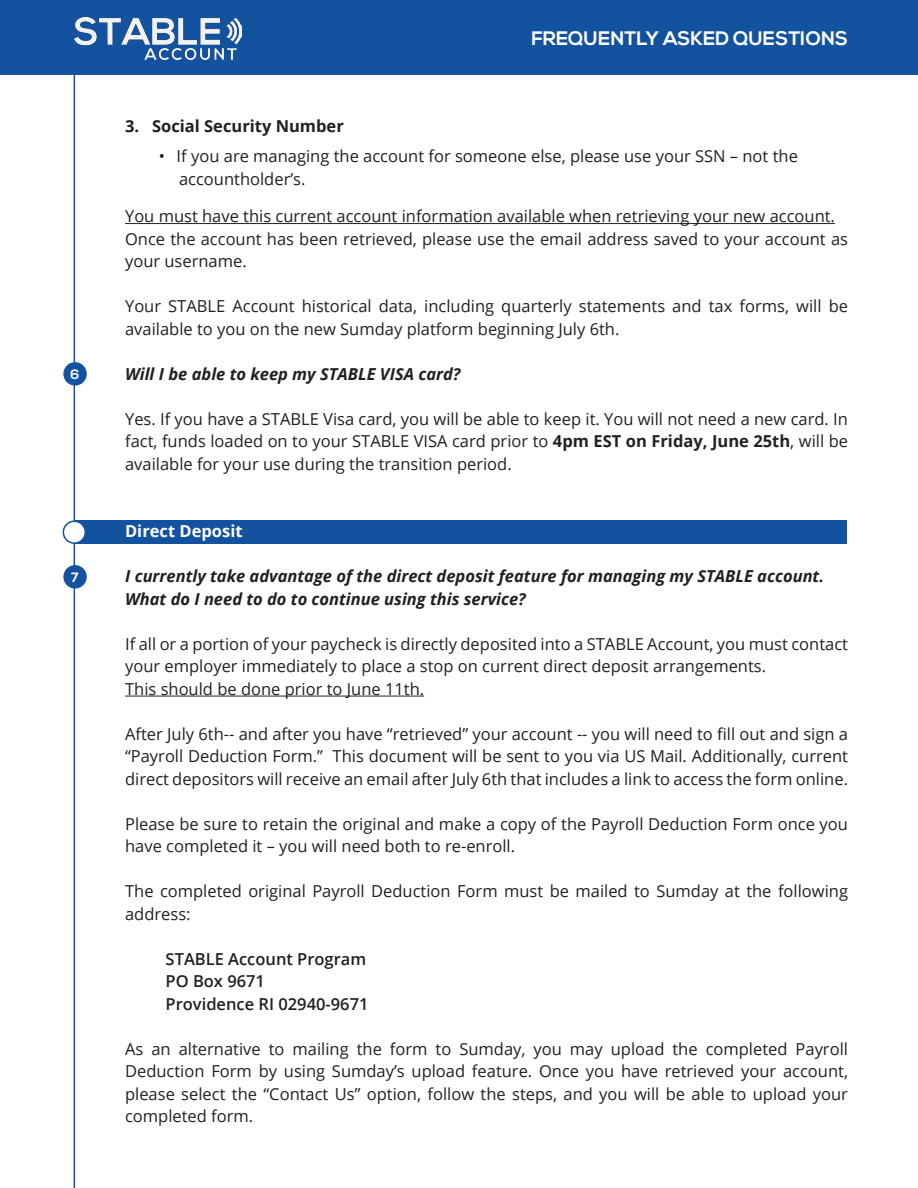
<style>
.page{position:relative;width:918px;height:1188px;background:#fff}
.page>*{position:absolute;margin:0;border:0;box-sizing:border-box;transform-origin:0 0}
.t1{font:700 19.5px "Nexa";color:#fff}
.t2{font:16.5px/22.5px "Open Sans";color:#231f20}
.t3{font:italic 700 16.5px "Open Sans";color:#231f20}
.t4{font:600 16.5px "Open Sans";color:#231f20}
.t5{font:700 16.5px "Open Sans";color:#231f20}
.t6{font:700 16.5px "Open Sans";color:#fff}
.t7{font:700 13.5px "Nexa";color:#fff}
.s1{font-weight:700}
</style>
<div class="page">
<div style="left:74px;top:520px;width:773px;height:24px;background:#13529f"></div>
<hr style="left:125px;top:223px;width:710px;height:1px;background:#231f20">
<hr style="left:125px;top:696px;width:299px;height:1px;background:#231f20">
<hr style="left:74px;top:0;width:1px;height:1188px;background:#13529f">
<div style="left:0;top:0;width:918px;height:75px;background:#13529f"></div>
<img style="left:74px;top:17px;width:168px;height:43px">
<div style="left:64px;top:363px;width:22px;height:22px;background:#13529f;border-radius:50%"></div>
<div style="left:63px;top:362px;width:24px;height:24px;border:2px solid #13529f;border-radius:50%"></div>
<div style="left:63px;top:521px;width:22px;height:22px;background:#fff;border-radius:50%"></div>
<div style="left:63px;top:521px;width:23px;height:23px;border:2px solid #13529f;border-radius:50%"></div>
<div style="left:64px;top:566px;width:22px;height:22px;background:#13529f;border-radius:50%"></div>
<div style="left:63px;top:565px;width:24px;height:24px;border:2px solid #13529f;border-radius:50%"></div>
<p class="t7" style="left:71px;top:366px;width:10px">6</p>
<p class="t7" style="left:71px;top:569px;width:9px">7</p>
<p class="t1" style="left:531px;top:27px;width:318px">FREQUENTLY ASKED QUESTIONS</p>
<p class="t5" style="left:125px;top:115px;width:220px">3. Social Security Number</p>
<p class="t2" style="left:179px;top:145px;width:620px;text-indent:-20px">• If you are managing the account for someone else, please use your SSN – not the accountholder’s.</p>
<p class="t2" style="left:125px;top:205px;width:711px">You must have this current account information available when retrieving your new account.</p>
<p class="t2" style="left:125px;top:227px;width:724px">Once the account has been retrieved, please use the email address saved to your account as your username.</p>
<p class="t2" style="left:125px;top:295px;width:724px">Your STABLE Account historical data, including quarterly statements and tax forms, will be available to you on the new Sumday platform beginning July 6th.</p>
<p class="t3" style="left:125px;top:362px;width:337px">Will I be able to keep my STABLE VISA card?</p>
<p class="t2" style="left:125px;top:407px;width:724px;text-align:justify">Yes. If you have a STABLE Visa card, you will be able to keep it. You will not need a new card. In fact, funds loaded on to your STABLE VISA card prior to <span class="s1">4pm EST on Friday, June 25th</span>, will be available for your use during the transition period.</p>
<p class="t6" style="left:125px;top:520px;width:119px">Direct Deposit</p>
<p class="t3" style="left:125px;top:565px;width:701px">I currently take advantage of the direct deposit feature for managing my STABLE account.</p>
<p class="t3" style="left:125px;top:587px;width:402px">What do I need to do to continue using this service?</p>
<p class="t2" style="left:125px;top:632px;width:724px">If all or a portion of your paycheck is directly deposited into a STABLE Account, you must contact your employer immediately to place a stop on current direct deposit arrangements.</p>
<p class="t2" style="left:125px;top:677px;width:301px">This should be done prior to June 11th.</p>
<p class="t2" style="left:125px;top:722px;width:724px;text-align:justify">After July 6th-- and after you have “retrieved” your account -- you will need to fill out and sign a “Payroll Deduction Form.” This document will be sent to you via US Mail. Additionally, current direct depositors will receive an email after July 6th that includes a link to access the form online.</p>
<p class="t2" style="left:125px;top:812px;width:724px">Please be sure to retain the original and make a copy of the Payroll Deduction Form once you have completed it – you will need both to re-enroll.</p>
<p class="t2" style="left:125px;top:880px;width:724px">The completed original Payroll Deduction Form must be mailed to Sumday at the following address:</p>
<p class="t4" style="left:166px;top:948px;width:202px">STABLE Account Program</p>
<p class="t4" style="left:166px;top:970px;width:101px">PO Box 9671</p>
<p class="t4" style="left:166px;top:993px;width:204px">Providence RI 02940-9671</p>
<p class="t2" style="left:125px;top:1037px;width:724px;text-align:justify">As an alternative to mailing the form to Sumday, you may upload the completed Payroll Deduction Form by using Sumday’s upload feature. Once you have retrieved your account, please select the “Contact Us” option, follow the steps, and you will be able to upload your completed form.</p>
</div>
